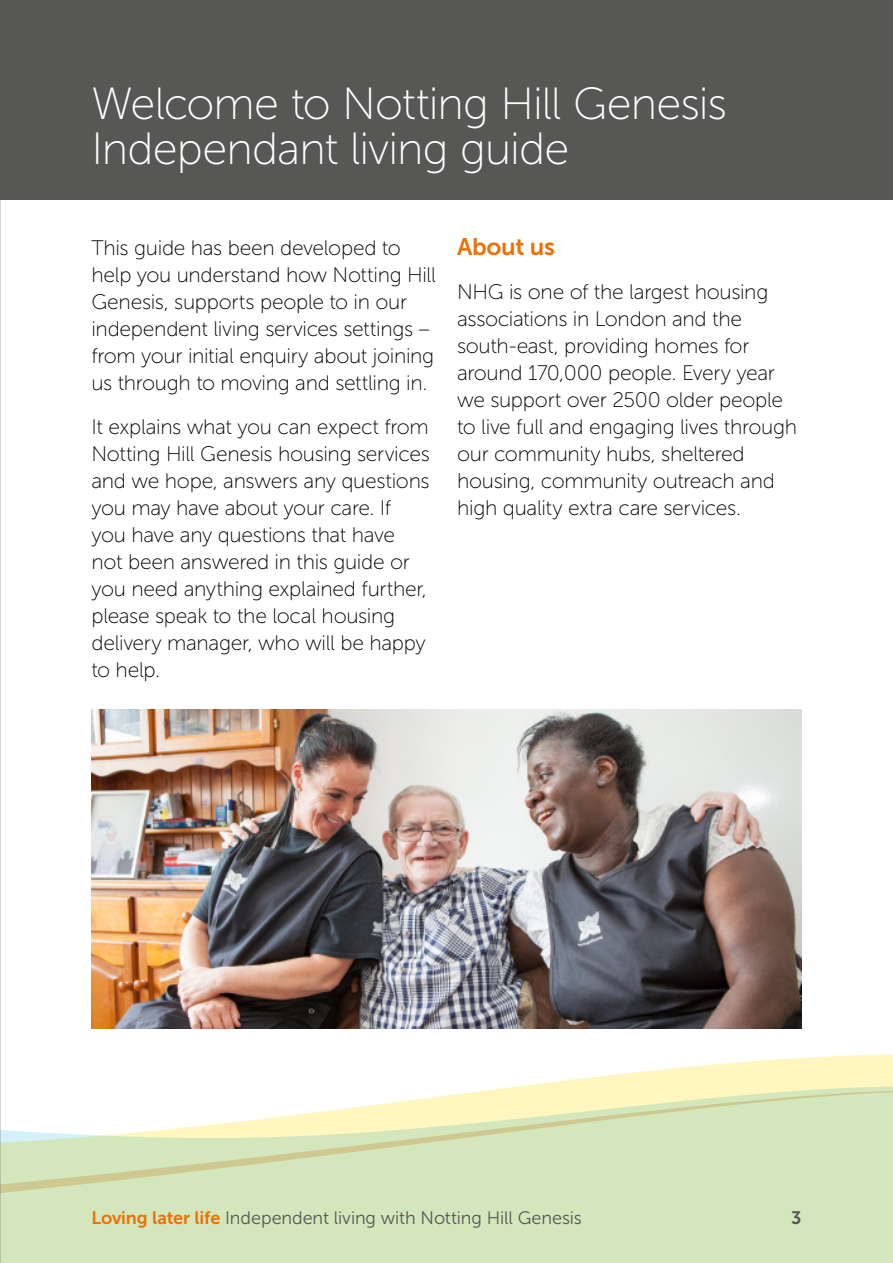
<style>
.page{position:relative;width:893px;height:1263px;background:#fff}
.page>*{position:absolute;margin:0;border:0;box-sizing:border-box;transform-origin:0 0}
.t1{font:45px/45px "Museo Sans 100";letter-spacing:-.02em;color:#fff}
.t2{font:24px "Museo Sans 700";letter-spacing:-.015em;color:#ed7004}
.t3{font:21px/27px "Museo Sans 100";letter-spacing:-.015em;color:#000}
.t4{font:18px "Museo Sans 300";letter-spacing:-.005em;color:#575756}
.t5{font:18px "Museo Sans 700";color:#575756}
.s1{font-family:"Museo Sans 700";color:#ed7004}
</style>
<div class="page">
<svg style="left:0;top:1054px;width:893px;height:209px"></svg>
<svg style="left:0;top:1090px;width:893px;height:150px;background:#dce9c1"></svg>
<div style="left:0;top:0;width:893px;height:200px;background:#575756"></div>
<img style="left:91px;top:709px;width:710px;height:319px">
<h1 class="t1" style="left:91px;top:81px;width:637px">Welcome to Notting Hill Genesis<br>Independant living guide</h1>
<p class="t3" style="left:91px;top:234px;width:346px">This guide has been developed to help you understand how Notting Hill Genesis, supports people to in our independent living services settings – from your initial enquiry about joining us through to moving and settling in.</p>
<p class="t3" style="left:91px;top:413px;width:340px">It explains what you can expect from<br>Notting Hill Genesis housing services and we hope, answers any questions you may have about your care. If you have any questions that have not been answered in this guide or you need anything explained further, please speak to the local housing delivery manager, who will be happy to help.</p>
<p class="t2" style="left:457px;top:233px;width:99px">About us</p>
<p class="t3" style="left:457px;top:278px;width:342px">NHG is one of the largest housing associations in London and the south-east, providing homes for around 170,000 people. Every year we support over 2500 older people to live full and engaging lives through our community hubs, sheltered housing, community outreach and high quality extra care services.</p>
<p class="t4" style="left:91px;top:1208px;width:492px"><span class="s1">Loving later life</span> Independent living with Notting Hill Genesis</p>
<p class="t5" style="left:791px;top:1208px;width:12px">3</p>
</div>
